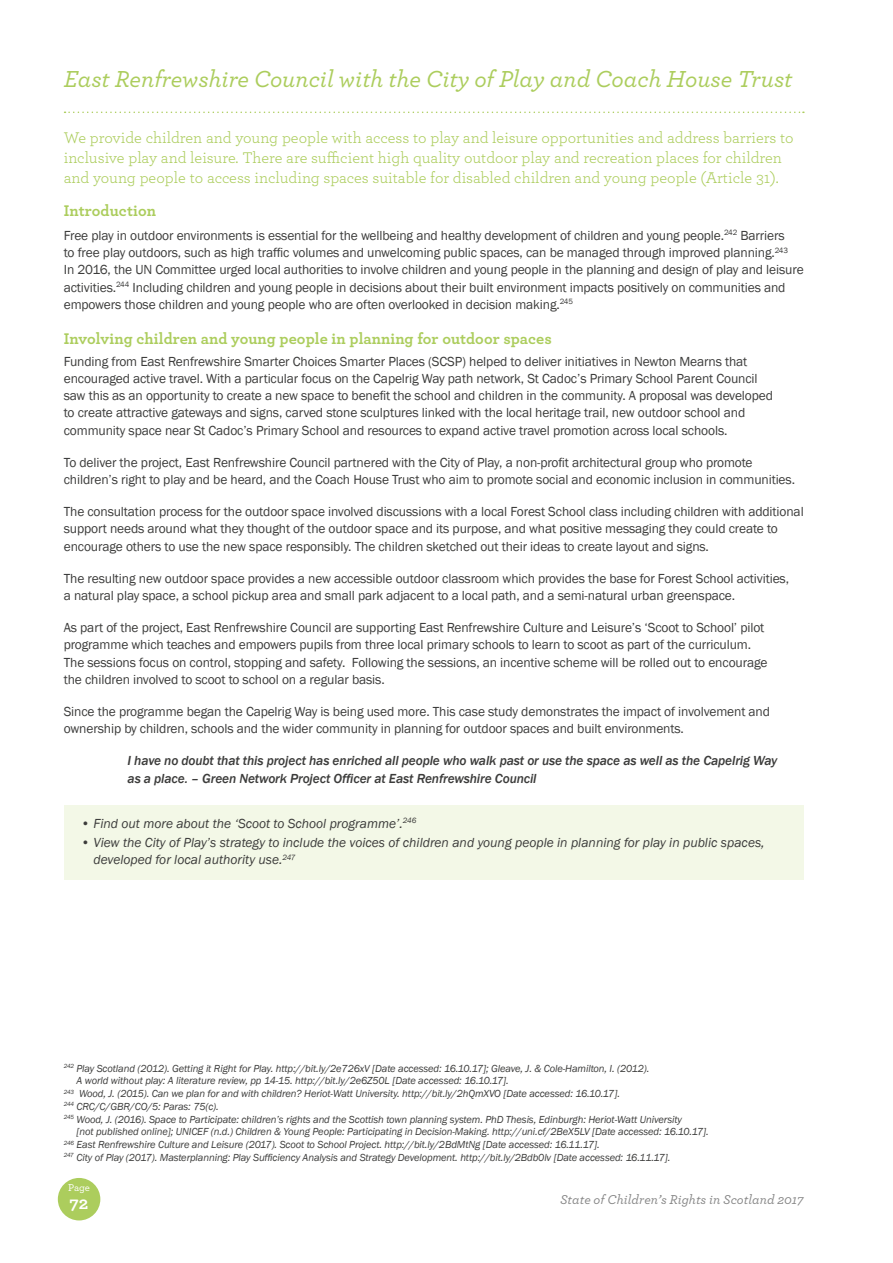
<style>
.page{position:relative;width:893px;height:1263px;background:#fff}
.page>*{position:absolute;margin:0;border:0;box-sizing:border-box;transform-origin:0 0}
.t1{font:italic 500 24.3px "Archer";color:#accd5d}
.t2{font:700 18px "Archer";color:#fff}
.t3{font:16.2px/20.2px "Archer";color:#accd5d}
.t4{font:700 16.2px "Archer";letter-spacing:.005em;color:#accd5d}
.t5{font:13.5px/17.2px "Franklin Gothic";letter-spacing:-.01em;color:#3c3c3b}
.t6{font:italic 13.5px/17.2px "Franklin Gothic";color:#3c3c3b}
.t7{font:italic 500 13.5px/17.2px "Franklin Gothic";letter-spacing:-.01em;color:#3c3c3b}
.t8{font:italic 500 13.5px "Archer";color:#878787}
.t9{font:italic 10.5px "Franklin Gothic";letter-spacing:-.01em;color:#3c3c3b}
.t10{font:500 10.5px "Archer";color:#fff}
</style>
<div class="page">
<div style="left:58px;top:1178px;width:42px;height:42px;background:#accd5d;border-radius:50%"></div>
<svg style="left:65px;top:112px;width:739px;height:1px"></svg>
<div style="left:64px;top:805px;width:740px;height:36px;background:#f3f8e7"></div>
<div style="left:64px;top:825px;width:740px;height:54px;background:#f3f8e7"></div>
<h1 class="t1" style="left:64px;top:61px;width:730px">East Renfrewshire Council with the City of Play and Coach House Trust</h1>
<p class="t3" style="left:64px;top:127px;width:731px">We provide children and young people with access to play and leisure opportunities and address barriers to inclusive play and leisure. There are sufficient high quality outdoor play and recreation places for children and young people to access including spaces suitable for disabled children and young people (Article 31).</p>
<p class="t4" style="left:64px;top:198px;width:94px">Introduction</p>
<p class="t5" style="left:64px;top:227px;width:741px">Free play in outdoor environments is essential for the wellbeing and healthy development of children and young people.<sup>242</sup> Barriers<br>to free play outdoors, such as high traffic volumes and unwelcoming public spaces, can be managed through improved planning.<sup>243<br></sup>In 2016, the UN Committee urged local authorities to involve children and young people in the planning and design of play and leisure activities. <sup>244</sup> Including children and young people in decisions about their built environment impacts positively on communities and empowers those children and young people who are often overlooked in decision making.<sup>245</sup></p>
<p class="t4" style="left:64px;top:326px;width:490px">Involving children and young people in planning for outdoor spaces</p>
<p class="t5" style="left:64px;top:353px;width:711px">Funding from East Renfrewshire Smarter Choices Smarter Places (SCSP) helped to deliver initiatives in Newton Mearns that encouraged active travel. With a particular focus on the Capelrig Way path network, St Cadoc’s Primary School Parent Council saw this as an opportunity to create a new space to benefit the school and children in the community. A proposal was developed to create attractive gateways and signs, carved stone sculptures linked with the local heritage trail, new outdoor school and community space near St Cadoc’s Primary School and resources to expand active travel promotion across local schools.</p>
<p class="t5" style="left:64px;top:454px;width:733px">To deliver the project, East Renfrewshire Council partnered with the City of Play, a non-profit architectural group who promote children’s right to play and be heard, and the Coach House Trust who aim to promote social and economic inclusion in communities.</p>
<p class="t5" style="left:64px;top:503px;width:741px">The consultation process for the outdoor space involved discussions with a local Forest School class including children with additional support needs around what they thought of the outdoor space and its purpose, and what positive messaging they could create to encourage others to use the new space responsibly. The children sketched out their ideas to create layout and signs.</p>
<p class="t5" style="left:64px;top:570px;width:727px">The resulting new outdoor space provides a new accessible outdoor classroom which provides the base for Forest School activities, a natural play space, a school pickup area and small park adjacent to a local path, and a semi-natural urban greenspace.</p>
<p class="t5" style="left:64px;top:619px;width:705px">As part of the project, East Renfrewshire Council are supporting East Renfrewshire Culture and Leisure’s ‘Scoot to School’ pilot programme which teaches and empowers pupils from three local primary schools to learn to scoot as part of the curriculum.<br>The sessions focus on control, stopping and safety. Following the sessions, an incentive scheme will be rolled out to encourage the children involved to scoot to school on a regular basis.</p>
<p class="t5" style="left:64px;top:703px;width:708px">Since the programme began the Capelrig Way is being used more. This case study demonstrates the impact of involvement and ownership by children, schools and the wider community in planning for outdoor spaces and built environments.</p>
<p class="t7" style="left:128px;top:752px;width:651px">I have no doubt that this project has enriched all people who walk past or use the space as well as the Capelrig Way as a place. – Green Network Project Officer at East Renfrewshire Council</p>
<p class="t6" style="left:81px;top:815px;width:337px">• Find out more about the ‘Scoot to School programme’.<sup>246</sup></p>
<p class="t6" style="left:94px;top:834px;width:673px;text-indent:-13px">• View the City of Play’s strategy to include the voices of children and young people in planning for play in public spaces, developed for local authority use.<sup>247</sup></p>
<p class="t9" style="left:64px;top:1061px;width:587px"><sup>242</sup> Play Scotland (2012). Getting it Right for Play. http://bit.ly/2e726xV [Date accessed: 16.10.17]; Gleave, J. &amp; Cole-Hamilton, I. (2012).</p>
<p class="t9" style="left:77px;top:1074px;width:434px">A world without play: A literature review, pp 14-15. http://bit.ly/2e6Z50L [Date accessed: 16.10.17].</p>
<p class="t9" style="left:64px;top:1087px;width:558px"><sup>243</sup> Wood, J. (2015). Can we plan for and with children? Heriot-Watt University. http://bit.ly/2hQmXVO [Date accessed: 16.10.17].</p>
<p class="t9" style="left:64px;top:1100px;width:157px"><sup>244</sup> CRC/C/GBR/CO/5: Paras: 75(c).</p>
<p class="t9" style="left:64px;top:1112px;width:620px"><sup>245</sup> Wood, J. (2016). Space to Participate: children’s rights and the Scottish town planning system. PhD Thesis, Edinburgh: Heriot-Watt University</p>
<p class="t9" style="left:77px;top:1125px;width:634px">[not published online]; UNICEF (n.d.) Children &amp; Young People: Participating in Decision-Making. http://uni.cf/2BeX5LV [Date accessed: 16.10.17].</p>
<p class="t9" style="left:64px;top:1138px;width:537px"><sup>246</sup> East Renfrewshire Culture and Leisure (2017). Scoot to School Project. http://bit.ly/2BdMtNg [Date accessed: 16.11.17].</p>
<p class="t9" style="left:64px;top:1151px;width:608px"><sup>247</sup> City of Play (2017). Masterplanning: Play Sufficiency Analysis and Strategy Development. http://bit.ly/2Bdb0lv [Date accessed: 16.11.17].</p>
<p class="t10" style="left:68px;top:1180px;width:23px">Page</p>
<h2 class="t2" style="left:70px;top:1189px;width:20px">72</h2>
<p class="t8" style="left:560px;top:1189px;width:245px">State of Children’s Rights in Scotland 2017</p>
</div>
